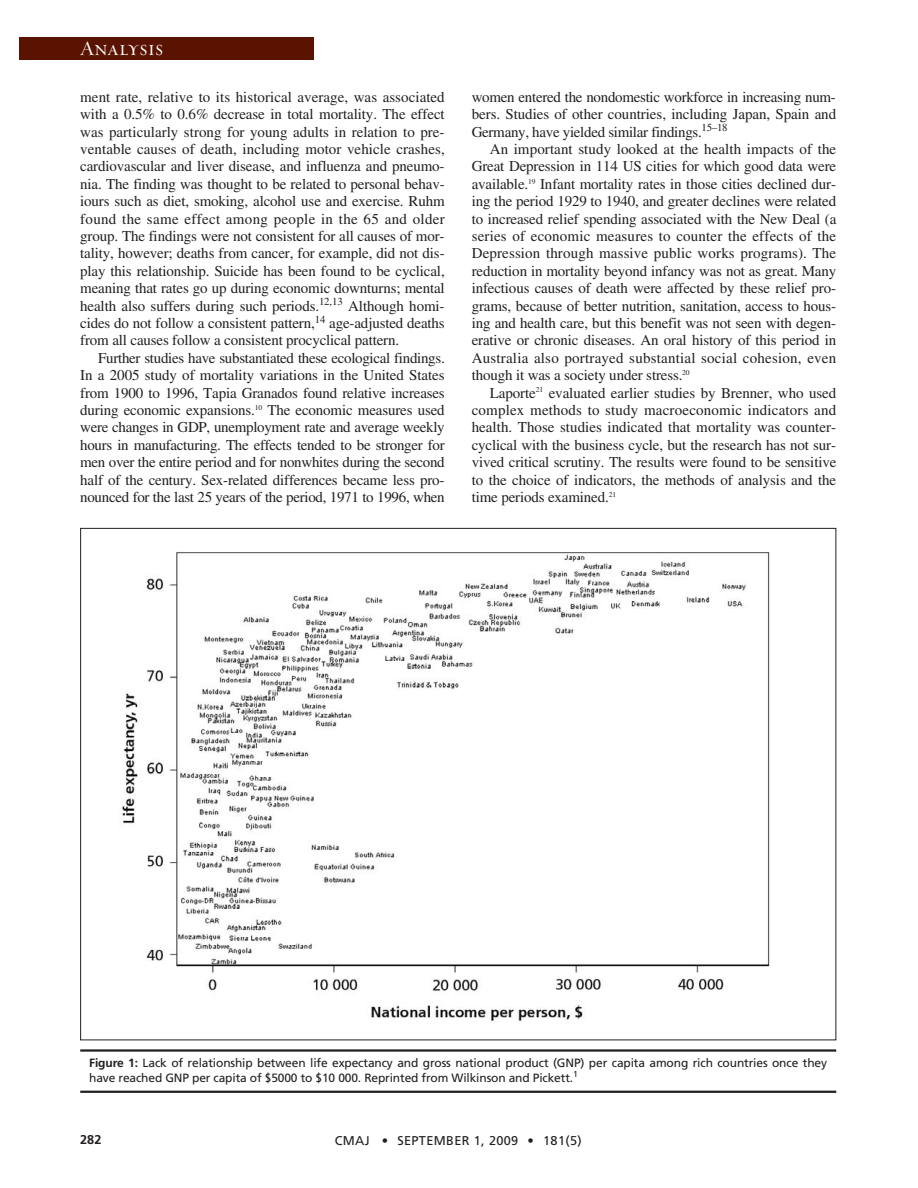
<style>
.page{position:relative;width:918px;height:1188px;background:#fff}
.page>*{position:absolute;margin:0;border:0;box-sizing:border-box;transform-origin:0 0}
.t1{font:21px "Requiem Display HTF Small Caps";letter-spacing:.005em;color:#fff}
.t2{font:15px/17.4px "Times";letter-spacing:-.01em;color:#231f20;text-align:justify}
.t3{font:12.75px "Frutiger";letter-spacing:.025em;color:#231f20}
.t4{font:700 12.75px "Frutiger";color:#231f20}
.t5{font:12px/15px "Frutiger";letter-spacing:-.01em;color:#231f20}
.s1{font-weight:700}
</style>
<div class="page">
<div style="left:20px;top:38px;width:294px;height:22px;background:#5a1300"></div>
<img style="left:121px;top:551px;width:649px;height:470px">
<hr style="left:80px;top:1049px;width:756px;height:3px;background:#231f20">
<hr style="left:80px;top:1091px;width:756px;height:2px;background:#231f20">
<h1 class="t1" style="left:80px;top:36px;width:85px">Analysis</h1>
<p class="t2" style="left:80px;top:89px;width:366px">ment rate, relative to its historical average, was associated with a 0.5% to 0.6% decrease in total mortality. The effect was particularly strong for young adults in relation to pre&shy;ventable causes of death, including motor vehicle crashes, cardiovascular and liver disease, and influenza and pneumo&shy;nia. The finding was thought to be related to personal behav&shy;iours such as diet, smoking, alcohol use and exercise. Ruhm found the same effect among people in the 65 and older group. The findings were not consistent for all causes of mor&shy;tality, however; deaths from cancer, for example, did not dis&shy;play this relationship. Suicide has been found to be cyclical, meaning that rates go up during economic downturns; mental health also suffers during such periods.<sup>12,13</sup> Although homi&shy;cides do not follow a consistent pattern,<sup>14</sup> age-adjusted deaths from all causes follow a consistent procyclical pattern.</p>
<p class="t2" style="left:80px;top:350px;width:366px;text-indent:18px">Further studies have substantiated these ecological findings.<br>In a 2005 study of mortality variations in the United States from 1900 to 1996, Tapia Granados found relative increases during economic expansions.<sup>10</sup> The economic measures used were changes in GDP, unemployment rate and average weekly hours in manufacturing. The effects tended to be stronger for men over the entire period and for nonwhites during the second half of the century. Sex-related differences became less pro&shy;nounced for the last 25 years of the period, 1971 to 1996, when</p>
<p class="t2" style="left:472px;top:89px;width:366px">women entered the nondomestic workforce in increasing num&shy;bers. Studies of other countries, including Japan, Spain and Germany, have yielded similar findings.<sup>15–18</sup></p>
<p class="t2" style="left:472px;top:142px;width:366px;text-indent:18px">An important study looked at the health impacts of the Great Depression in 114 US cities for which good data were available.<sup>19</sup> Infant mortality rates in those cities declined dur&shy;ing the period 1929 to 1940, and greater declines were related to increased relief spending associated with the New Deal (a series of economic measures to counter the effects of the Depression through massive public works programs). The reduction in mortality beyond infancy was not as great. Many infectious causes of death were affected by these relief pro&shy;grams, because of better nutrition, sanitation, access to hous&shy;ing and health care, but this benefit was not seen with degen&shy;erative or chronic diseases. An oral history of this period in Australia also portrayed substantial social cohesion, even though it was a society under stress.<sup>20</sup></p>
<p class="t2" style="left:472px;top:385px;width:366px;text-indent:18px">Laporte<sup>21</sup> evaluated earlier studies by Brenner, who used complex methods to study macroeconomic indicators and health. Those studies indicated that mortality was counter&shy;cyclical with the business cycle, but the research has not sur&shy;vived critical scrutiny. The results were found to be sensitive to the choice of indicators, the methods of analysis and the time periods examined.<sup>21</sup></p>
<p class="t5" style="left:89px;top:1056px;width:739px"><span class="s1">Figure 1:</span> Lack of relationship between life expectancy and gross national product (GNP) per capita among rich countries once they have reached GNP per capita of $5000 to $10 000. Reprinted from Wilkinson and Pickett.<sup>1</sup></p>
<p class="t4" style="left:80px;top:1134px;width:23px">282</p>
<p class="t3" style="left:335px;top:1136px;width:248px">CMAJ • SEPTEMBER 1, 2009 • 181(5)</p>
</div>
